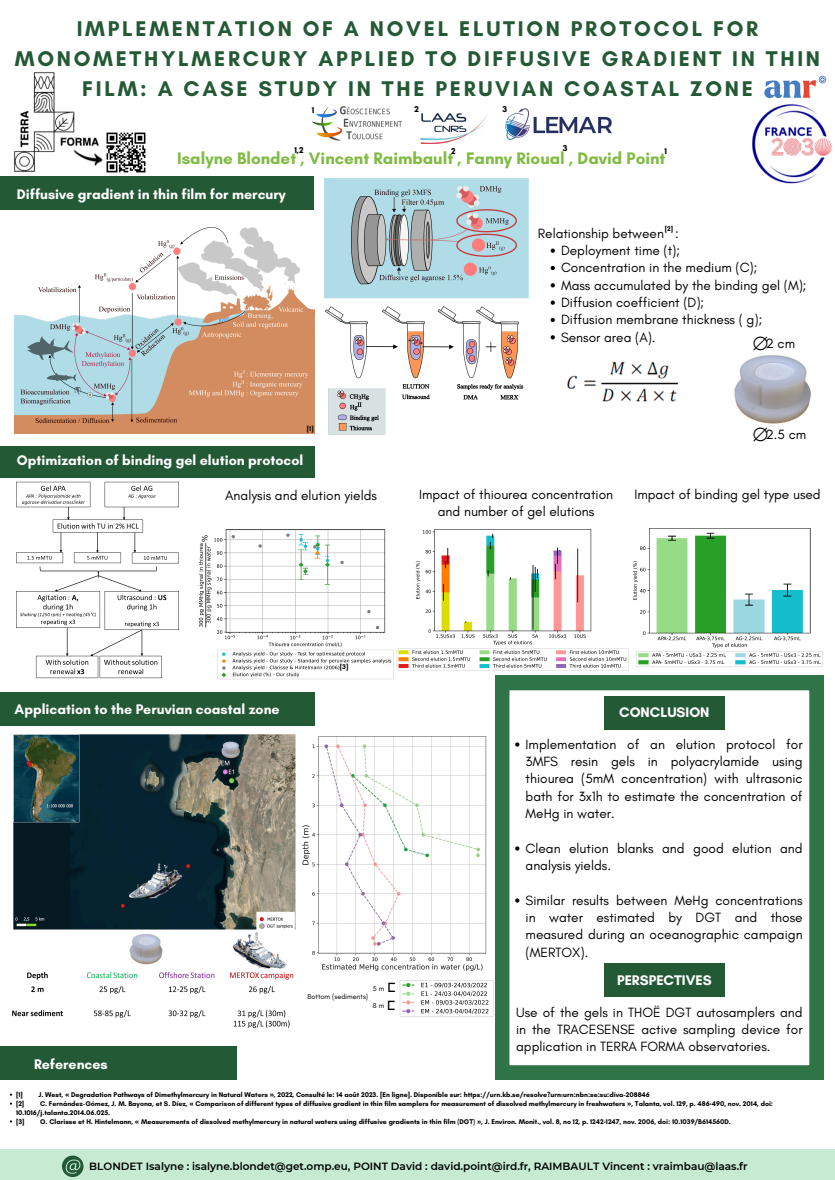
<style>
.page{position:relative;width:835px;height:1180px;background:#fff}
.page>*{position:absolute;margin:0;border:0;box-sizing:border-box;transform-origin:0 0}
.t1{font:700 21.7px/30.2px "Glacial Indifference";letter-spacing:.125em;color:#245936;text-align:center}
.t2{font:18.72px "Free Sans";color:#000}
.t3{font:700 16.97px "Glacial Indifference";color:#80bb41}
.t4{font:15.85px "Bandal";color:#000}
.t5{font:700 14.17px "Glacial Indifference";color:#fff}
.t6{font:13.65px/17.3px "Glacial Indifference";color:#000;text-align:justify}
.t7{font:600 10.5px "Montserrat";color:#000}
.t8{font:700 8.75px "Glacial Indifference";color:#000}
.t9{font:7.35px "Glacial Indifference";color:#000}
.t10{font:700 7px/8.9px "Glacial Indifference";color:#000}
.s1{font-family:"Noto Sans"}
</style>
<div class="page">
<img style="left:566px;top:361px;width:113px;height:41px">
<div style="left:0;top:177px;width:314px;height:33px;background:#245936"></div>
<div style="left:0;top:445px;width:314px;height:32px;background:#245936"></div>
<div style="left:0;top:692px;width:314px;height:33px;background:#245936"></div>
<div style="left:0;top:1046px;width:237px;height:33px;background:#245936"></div>
<img style="left:420px;top:113px;width:67px;height:30px">
<img style="left:312px;top:106px;width:89px;height:35px">
<img style="left:0;top:72px;width:115px;height:105px">
<img style="left:734px;top:355px;width:77px;height:69px">
<img style="left:505px;top:108px;width:107px;height:32px">
<img style="left:396px;top:529px;width:233px;height:142px">
<img style="left:633px;top:528px;width:190px;height:139px">
<img style="left:17px;top:481px;width:161px;height:198px">
<img style="left:15px;top:227px;width:299px;height:207px">
<img style="left:325px;top:306px;width:199px;height:129px">
<img style="left:198px;top:529px;width:196px;height:151px">
<img style="left:399px;top:980px;width:95px;height:37px">
<div style="left:0;top:1149px;width:834px;height:31px;background:#c6ebd2"></div>
<svg style="left:62px;top:1155px;width:21px;height:22px"></svg>
<svg style="left:495px;top:676px;width:328px;height:403px"></svg>
<div style="left:604px;top:696px;width:120px;height:33px;background:#245936"></div>
<img style="left:752px;top:104px;width:80px;height:80px">
<img style="left:764px;top:76px;width:62px;height:23px">
<img style="left:105px;top:132px;width:41px;height:41px">
<img style="left:67px;top:136px;width:40px;height:35px">
<img style="left:324px;top:178px;width:205px;height:121px">
<svg style="left:515px;top:742px;width:4px;height:4px"></svg>
<svg style="left:515px;top:846px;width:4px;height:4px"></svg>
<svg style="left:515px;top:898px;width:4px;height:4px"></svg>
<div style="left:604px;top:963px;width:120px;height:34px;background:#245936"></div>
<img style="left:302px;top:736px;width:185px;height:235px">
<img style="left:13px;top:734px;width:283px;height:196px">
<img style="left:12px;top:972px;width:282px;height:56px">
<img style="left:230px;top:932px;width:58px;height:44px">
<img style="left:129px;top:934px;width:34px;height:31px">
<svg style="left:550px;top:249px;width:4px;height:4px"></svg>
<svg style="left:550px;top:266px;width:4px;height:4px"></svg>
<svg style="left:550px;top:283px;width:4px;height:4px"></svg>
<svg style="left:550px;top:300px;width:4px;height:5px"></svg>
<svg style="left:550px;top:318px;width:4px;height:4px"></svg>
<svg style="left:550px;top:335px;width:4px;height:4px"></svg>
<p class="t1" style="left:15px;top:13px;width:806px">IMPLEMENTATION OF A NOVEL ELUTION PROTOCOL FOR<br>MONOMETHYLMERCURY APPLIED TO DIFFUSIVE GRADIENT IN THIN<br>FILM: A CASE STUDY IN THE PERUVIAN COASTAL ZONE</p>
<p class="t8" style="left:311px;top:105px;width:4px">1</p>
<p class="t8" style="left:414px;top:104px;width:6px">2</p>
<p class="t8" style="left:502px;top:104px;width:6px">3</p>
<p class="t8" style="left:562px;top:143px;width:6px">3</p>
<p class="t8" style="left:294px;top:144px;width:11px">1,2</p>
<h3 class="t8" style="left:451px;top:145px;width:6px">2</h3>
<p class="t8" style="left:664px;top:145px;width:4px">1</p>
<p class="t3" style="left:177px;top:148px;width:490px">Isalyne Blondet , Vincent Raimbault , Fanny Rioual , David Point</p>
<p class="t5" style="left:17px;top:186px;width:270px">Diffusive gradient in thin film for mercury</p>
<h4 class="t10" style="left:307px;top:424px;width:8px">[1]</h4>
<p class="t5" style="left:17px;top:452px;width:288px">Optimization of binding gel elution protocol</p>
<p class="t10" style="left:664px;top:224px;width:10px">[2]</p>
<h4 class="t6" style="left:537px;top:224px;width:142px">Relationship between :</h4>
<p class="t6" style="left:561px;top:241px;width:121px">Deployment time (t);</p>
<h5 class="t6" style="left:561px;top:259px;width:198px">Concentration in the medium (C);</h5>
<h5 class="t6" style="left:561px;top:276px;width:247px">Mass accumulated by the binding gel (M);</h5>
<h5 class="t6" style="left:561px;top:293px;width:145px">Diffusion coefficient (D);</h5>
<p class="t6" style="left:561px;top:311px;width:203px">Diffusion membrane thickness ( g);</p>
<p class="t6" style="left:561px;top:328px;width:96px">Sensor area (A).</p>
<p class="t2" style="left:752px;top:333px;width:17px">⌀</p>
<p class="t6" style="left:765px;top:335px;width:31px">2 cm</p>
<h3 class="t2" style="left:752px;top:424px;width:17px">⌀</h3>
<p class="t6" style="left:765px;top:426px;width:42px">2.5 cm</p>
<h5 class="t6" style="left:225px;top:486px;width:153px">Analysis and elution yields</h5>
<h4 class="t6" style="left:419px;top:485px;width:195px;text-align:center">Impact of thiourea concentration and number of gel elutions</h4>
<p class="t6" style="left:634px;top:485px;width:188px">Impact of binding gel type used</p>
<p class="t5" style="left:15px;top:700px;width:266px">Application to the Peruvian coastal zone</p>
<p class="t10" style="left:340px;top:662px;width:10px">[3]</p>
<p class="t5" style="left:34px;top:1055px;width:75px">References</p>
<p class="t4" style="left:387px;top:980px;width:9px">C</p>
<p class="t4" style="left:387px;top:998px;width:9px">C</p>
<p class="t9" style="left:373px;top:984px;width:13px">5 m</p>
<p class="t9" style="left:307px;top:991px;width:62px">Bottom (sediments)</p>
<p class="t9" style="left:373px;top:1001px;width:13px">8 m</p>
<p class="t5" style="left:619px;top:703px;width:92px">CONCLUSION</p>
<p class="t6" style="left:525px;top:735px;width:278px">Implementation of an elution protocol for 3MFS resin gels in polyacrylamide using thiourea (5mM concentration) with ultrasonic bath for 3x1h to estimate the concentration of MeHg in water.</p>
<h5 class="t6" style="left:525px;top:839px;width:278px">Clean elution blanks and good elution and analysis yields.</h5>
<p class="t6" style="left:525px;top:891px;width:278px">Similar results between MeHg concentrations in water estimated by DGT and those measured during an oceanographic campaign (MERTOX).</p>
<p class="t5" style="left:617px;top:971px;width:96px">PERSPECTIVES</p>
<p class="t6" style="left:516px;top:1003px;width:288px">Use of the gels in THOË DGT autosamplers and in the TRACESENSE active sampling device for application in TERRA FORMA observatories.</p>
<p class="t10" style="left:16px;top:1090px;width:8px">[1]</p>
<p class="t10" style="left:39px;top:1090px;width:612px">J. West, <span class="s1">«</span> Degradation Pathways of Dimethylmercury in Natural Waters <span class="s1">»</span>, 2022, Consulté le: 14 août 2023. [En ligne]. Disponible sur: https://urn.kb.se/resolve?urn=urn:nbn:se:su:diva-208846</p>
<p class="t10" style="left:16px;top:1098px;width:10px">[2]</p>
<p class="t10" style="left:16px;top:1098px;width:758px;text-indent:24px">C. Fernández-Gómez, J. M. Bayona, et S. Díez, <span class="s1">«</span> Comparison of different types of diffusive gradient in thin film samplers for measurement of dissolved methylmercury in freshwaters <span class="s1">»</span>, Talanta, vol. 129, p. 486<span class="s1">‑</span>490, nov. 2014, doi:<br>10.1016/j.talanta.2014.06.025.</p>
<h5 class="t10" style="left:16px;top:1116px;width:10px">[3]</h5>
<h5 class="t10" style="left:40px;top:1116px;width:692px">O. Clarisse et H. Hintelmann, <span class="s1">«</span> Measurements of dissolved methylmercury in natural waters using diffusive gradients in thin film (DGT) <span class="s1">»</span>, J. Environ. Monit., vol. 8, no 12, p. 1242<span class="s1">‑</span>1247, nov. 2006, doi: 10.1039/B614560D.</h5>
<h5 class="t7" style="left:89px;top:1159px;width:659px">BLONDET Isalyne : isalyne.blondet@get.omp.eu, POINT David : david.point@ird.fr, RAIMBAULT Vincent : vraimbau@laas.fr</h5>
</div>
